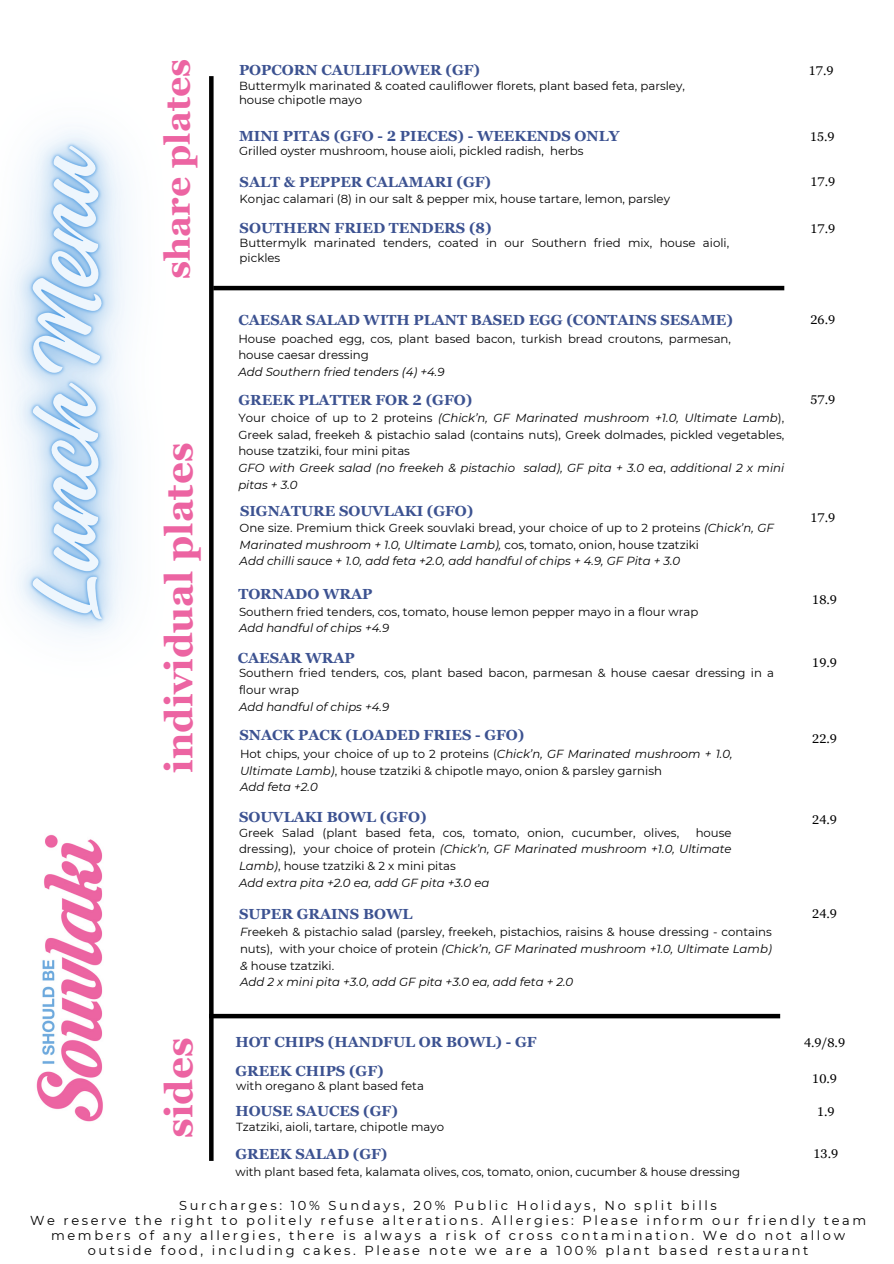
<style>
.page{position:relative;width:894px;height:1264px;background:#fff}
.page>*{position:absolute;margin:0;border:0;box-sizing:border-box;transform-origin:0 0}
.t1{font:700 38.4px "Georgia Pro";color:#ec64a2}
.t2{font:700 35.4px "Georgia Pro";color:#ec64a2}
.t3{font:700 14.55px "Georgia Pro";color:#3c5291}
.t4{font:13.05px/15.1px "Montserrat";letter-spacing:.2em;color:#000;text-align:center}
.t5{font:12.6px "Georgia Pro";color:#000}
.t6{font:11.7px/16.6px "Montserrat";color:#000}
.t7{font:italic 11.7px/16.6px "Montserrat";color:#000}
.s1{font-style:italic}
.s2{font-style:normal}
</style>
<div class="page">
<hr style="left:213px;top:286px;width:571px;height:4px;background:#000">
<svg style="left:209px;top:745px;width:4px;height:415px;background:#040404"></svg>
<img style="left:36px;top:834px;width:67px;height:288px">
<div style="left:209px;top:1013px;width:571px;height:5px;background:#000"></div>
<img style="left:8px;top:76px;width:255px;height:669px">
<h4 class="t2" style="left:157px;top:279px;width:221px;rotate:-90deg">share plates</h4>
<h3 class="t1" style="left:157px;top:772px;width:332px;rotate:-90deg">individual plates</h3>
<p class="t1" style="left:157px;top:1137px;width:102px;rotate:-90deg">sides</p>
<h3 class="t3" style="left:239px;top:62px;width:242px">POPCORN CAULIFLOWER (GF)</h3>
<h4 class="t6" style="left:239px;top:78px;width:447px;line-height:14.7px">Buttermylk marinated &amp; coated cauliflower florets, plant based feta, parsley, house chipotle mayo</h4>
<p class="t3" style="left:239px;top:128px;width:382px">MINI PITAS (GFO - 2 PIECES) - WEEKENDS ONLY</p>
<p class="t6" style="left:239px;top:143px;width:346px">Grilled oyster mushroom, house aioli, pickled radish, herbs</p>
<h3 class="t3" style="left:239px;top:173px;width:253px">SALT &amp; PEPPER CALAMARI (GF)</h3>
<h4 class="t6" style="left:239px;top:190px;width:432px">Konjac calamari (8) in our salt &amp; pepper mix, house tartare, lemon, parsley</h4>
<p class="t3" style="left:239px;top:220px;width:253px">SOUTHERN FRIED TENDERS (8)</p>
<p class="t6" style="left:239px;top:236px;width:491px;line-height:14.7px">Buttermylk marinated tenders, coated in our Southern fried mix, house aioli, pickles</p>
<h3 class="t3" style="left:238px;top:312px;width:496px">CAESAR SALAD WITH PLANT BASED EGG (CONTAINS SESAME)</h3>
<h4 class="t6" style="left:238px;top:330px;width:494px">House poached egg, cos, plant based bacon, turkish bread croutons, parmesan, house caesar dressing</h4>
<p class="t7" style="left:238px;top:363px;width:208px">Add Southern fried tenders (4) +4.9</p>
<p class="t3" style="left:238px;top:392px;width:235px">GREEK PLATTER FOR 2 (GFO)</p>
<h3 class="t6" style="left:238px;top:409px;width:547px;text-align:justify">Your choice of up to 2 proteins <span class="s1">(Chick’n, GF Marinated mushroom +1.0, Ultimate Lamb</span>), Greek salad, freekeh &amp; pistachio salad (contains nuts), Greek dolmades, pickled vegetables, house tzatziki, four mini pitas</h3>
<h4 class="t7" style="left:238px;top:459px;width:547px">GFO with Greek salad (no freekeh &amp; pistachio salad), GF pita + 3.0 ea<span class="s2">,</span> additional 2 x mini pitas + 3.0</h4>
<p class="t3" style="left:240px;top:503px;width:235px">SIGNATURE SOUVLAKI (GFO)</p>
<h3 class="t6" style="left:239px;top:519px;width:535px">One size. Premium thick Greek souvlaki bread, your choice of up to 2 proteins <span class="s1">(Chick’n, GF<br>Marinated mushroom + 1.0, Ultimate Lamb),</span> cos, tomato, onion, house tzatziki</h3>
<h4 class="t7" style="left:239px;top:553px;width:442px">Add chilli sauce + 1.0, add feta +2.0, add handful of chips + 4.9, GF Pita + 3.0</h4>
<p class="t3" style="left:238px;top:585px;width:135px">TORNADO WRAP</p>
<p class="t6" style="left:239px;top:603px;width:460px">Southern fried tenders, cos, tomato, house lemon pepper mayo in a flour wrap</p>
<h3 class="t7" style="left:239px;top:619px;width:152px">Add handful of chips +4.9</h3>
<h4 class="t3" style="left:237px;top:649px;width:119px">CAESAR WRAP</h4>
<p class="t6" style="left:239px;top:665px;width:536px">Southern fried tenders, cos, plant based bacon, parmesan &amp; house caesar dressing in a flour wrap</p>
<p class="t7" style="left:239px;top:698px;width:152px">Add handful of chips +4.9</p>
<h3 class="t3" style="left:239px;top:726px;width:286px">SNACK PACK (LOADED FRIES - GFO)</h3>
<h4 class="t6" style="left:240px;top:745px;width:494px">Hot chips, your choice of up to 2 proteins (<span class="s1">Chick’n, GF Marinated mushroom + 1.0,<br>Ultimate Lamb)</span>, house tzatziki &amp; chipotle mayo, onion &amp; parsley garnish</h4>
<p class="t7" style="left:240px;top:778px;width:79px">Add feta +2.0</p>
<p class="t3" style="left:239px;top:808px;width:189px">SOUVLAKI BOWL (GFO)</p>
<h3 class="t6" style="left:239px;top:824px;width:441px">Greek Salad (plant based feta, cos, tomato, onion, cucumber, olives,</h3>
<h3 class="t6" style="left:239px;top:824px;width:494px;text-align:justify;text-indent:456px">house dressing), your choice of protein <span class="s1">(Chick’n, GF Marinated mushroom +1.0, Ultimate Lamb)</span>, house tzatziki &amp; 2 x mini pitas</h3>
<h4 class="t7" style="left:239px;top:874px;width:252px">Add extra pita +2.0 ea, add GF pita +3.0 ea</h4>
<h3 class="t3" style="left:239px;top:906px;width:175px">SUPER GRAINS BOWL</h3>
<h4 class="t6" style="left:240px;top:923px;width:533px;text-align:justify"><span class="s1">F</span>reekeh &amp; pistachio salad (parsley, freekeh, pistachios, raisins &amp; house dressing - contains nuts), with your choice of protein <span class="s1">(Chick’n, GF Marinated mushroom +1.0, Ultimate Lamb) &amp;</span> house tzatziki.</h4>
<p class="t7" style="left:240px;top:973px;width:335px">Add 2 x mini pita +3.0, add GF pita +3.0 ea, add feta + 2.0</p>
<p class="t3" style="left:235px;top:1033px;width:302px">HOT CHIPS (HANDFUL OR BOWL) - GF</p>
<p class="t3" style="left:235px;top:1062px;width:150px">GREEK CHIPS (GF)</p>
<h4 class="t6" style="left:236px;top:1077px;width:189px">with oregano &amp; plant based feta</h4>
<p class="t3" style="left:235px;top:1102px;width:164px">HOUSE SAUCES (GF)</p>
<h3 class="t6" style="left:236px;top:1118px;width:209px">Tzatziki, aioli, tartare, chipotle mayo</h3>
<h3 class="t3" style="left:235px;top:1145px;width:153px">GREEK SALAD (GF)</h3>
<p class="t6" style="left:235px;top:1163px;width:506px">with plant based feta, kalamata olives, cos, tomato, onion, cucumber &amp; house dressing</p>
<h2 class="t5" style="left:808px;top:63px;width:26px">17.9</h2>
<h3 class="t5" style="left:809px;top:129px;width:26px">15.9</h3>
<h4 class="t5" style="left:810px;top:175px;width:26px">17.9</h4>
<p class="t5" style="left:810px;top:221px;width:26px">17.9</p>
<p class="t5" style="left:810px;top:312px;width:26px">26.9</p>
<p class="t5" style="left:810px;top:392px;width:26px">57.9</p>
<h3 class="t5" style="left:810px;top:510px;width:26px">17.9</h3>
<h4 class="t5" style="left:812px;top:592px;width:26px">18.9</h4>
<p class="t5" style="left:812px;top:655px;width:26px">19.9</p>
<p class="t5" style="left:812px;top:731px;width:26px">22.9</p>
<p class="t5" style="left:812px;top:812px;width:26px">24.9</p>
<p class="t5" style="left:812px;top:906px;width:26px">24.9</p>
<h4 class="t5" style="left:803px;top:1035px;width:43px">4.9/8.9</h4>
<h2 class="t5" style="left:812px;top:1071px;width:26px">10.9</h2>
<h4 class="t5" style="left:816px;top:1104px;width:19px">1.9</h4>
<h3 class="t5" style="left:813px;top:1146px;width:26px">13.9</h3>
<h3 class="t4" style="left:179px;top:1197px;width:539px">Surcharges: 10% Sundays, 20% Public Holidays, No split bills</h3>
<h4 class="t4" style="left:30px;top:1212px;width:837px">We reserve the right to politely refuse alterations. Allergies: Please inform our friendly team members of any allergies, there is always a risk of cross contamination. We do not allow outside food, including cakes. Please note we are a 100% plant based restaurant</h4>
</div>
